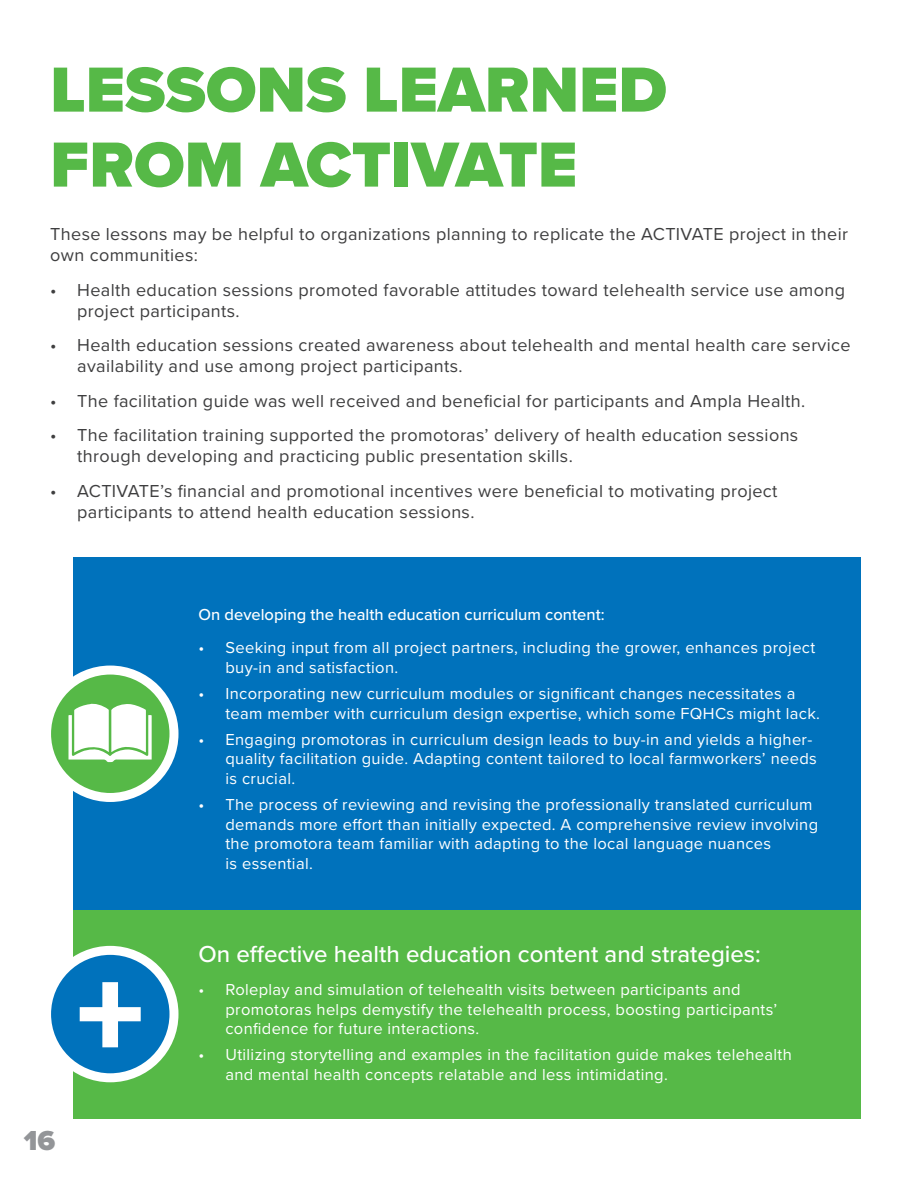
<style>
.page{position:relative;width:918px;height:1188px;background:#fff}
.page>*{position:absolute;margin:0;border:0;box-sizing:border-box;transform-origin:0 0}
.t1{font:900 135px "Proxima Nova";color:#fff}
.t2{font:900 66px "Proxima Nova";color:#56b947}
.t3{font:900 28.5px "Proxima Nova";color:#939598}
.t4{font:500 24px "Proxima Nova";color:#fff}
.t5{font:18px/21px "Proxima Nova";letter-spacing:.02em;color:#3e3e3f}
.t6{font:16.5px/19.5px "Proxima Nova";letter-spacing:.02em;color:#fff}
.t7{font:500 16.5px "Proxima Nova";color:#fff}
</style>
<div class="page">
<div style="left:73px;top:558px;width:787px;height:352px;background:#0072bc"></div>
<svg style="left:47px;top:670px;width:127px;height:127px;background:#6dc260"></svg>
<div style="left:42px;top:666px;width:136px;height:136px;border:9px solid #fff;border-radius:50%"></div>
<svg style="left:68px;top:703px;width:84px;height:59px;background:#d9efd6"></svg>
<div style="left:73px;top:910px;width:787px;height:208px;background:#56b947"></div>
<div style="left:47px;top:950px;width:127px;height:128px;background:#0072bc;border-radius:50%"></div>
<div style="left:42px;top:946px;width:136px;height:136px;border:9px solid #fff;border-radius:50%"></div>
<p class="t2" style="left:50px;top:40px;width:618px">LESSONS LEARNED</p>
<p class="t2" style="left:50px;top:115px;width:528px">FROM ACTIVATE</p>
<p class="t5" style="left:50px;top:223px;width:799px">These lessons may be helpful to organizations planning to replicate the ACTIVATE project in their own communities:</p>
<p class="t5" style="left:77px;top:278px;width:769px;text-indent:-27px">• Health education sessions promoted favorable attitudes toward telehealth service use among project participants.</p>
<p class="t5" style="left:77px;top:334px;width:775px;text-indent:-27px">• Health education sessions created awareness about telehealth and mental health care service availability and use among project participants.</p>
<p class="t5" style="left:50px;top:389px;width:757px">• The facilitation guide was well received and beneficial for participants and Ampla Health.</p>
<p class="t5" style="left:77px;top:424px;width:723px;text-indent:-27px">• The facilitation training supported the promotoras’ delivery of health education sessions through developing and practicing public presentation skills.</p>
<p class="t5" style="left:77px;top:479px;width:702px;text-indent:-27px">• ACTIVATE’s financial and promotional incentives were beneficial to motivating project participants to attend health education sessions.</p>
<p class="t1" style="left:76px;top:914px;width:70px">+</p>
<h3 class="t3" style="left:24px;top:1119px;width:33px">16</h3>
<p class="t7" style="left:198px;top:603px;width:408px">On developing the health education curriculum content:</p>
<p class="t6" style="left:225px;top:637px;width:591px;text-indent:-27px">• Seeking input from all project partners, including the grower, enhances project buy-in and satisfaction.</p>
<p class="t6" style="left:225px;top:683px;width:596px;text-indent:-27px">• Incorporating new curriculum modules or significant changes necessitates a team member with curriculum design expertise, which some FQHCs might lack.</p>
<p class="t6" style="left:225px;top:729px;width:593px;text-indent:-27px">• Engaging promotoras in curriculum design leads to buy-in and yields a higher&shy;quality facilitation guide. Adapting content tailored to local farmworkers’ needs is crucial.</p>
<p class="t6" style="left:225px;top:794px;width:594px;text-indent:-27px">• The process of reviewing and revising the professionally translated curriculum demands more effort than initially expected. A comprehensive review involving the promotora team familiar with adapting to the local language nuances<br>is essential.</p>
<p class="t4" style="left:198px;top:936px;width:564px">On effective health education content and strategies:</p>
<p class="t6" style="left:225px;top:979px;width:553px;text-indent:-27px">• Roleplay and simulation of telehealth visits between participants and promotoras helps demystify the telehealth process, boosting participants’ confidence for future interactions.</p>
<p class="t6" style="left:198px;top:1044px;width:595px">• Utilizing storytelling and examples in the facilitation guide makes telehealth</p>
<p class="t6" style="left:225px;top:1064px;width:444px">and mental health concepts relatable and less intimidating.</p>
</div>
